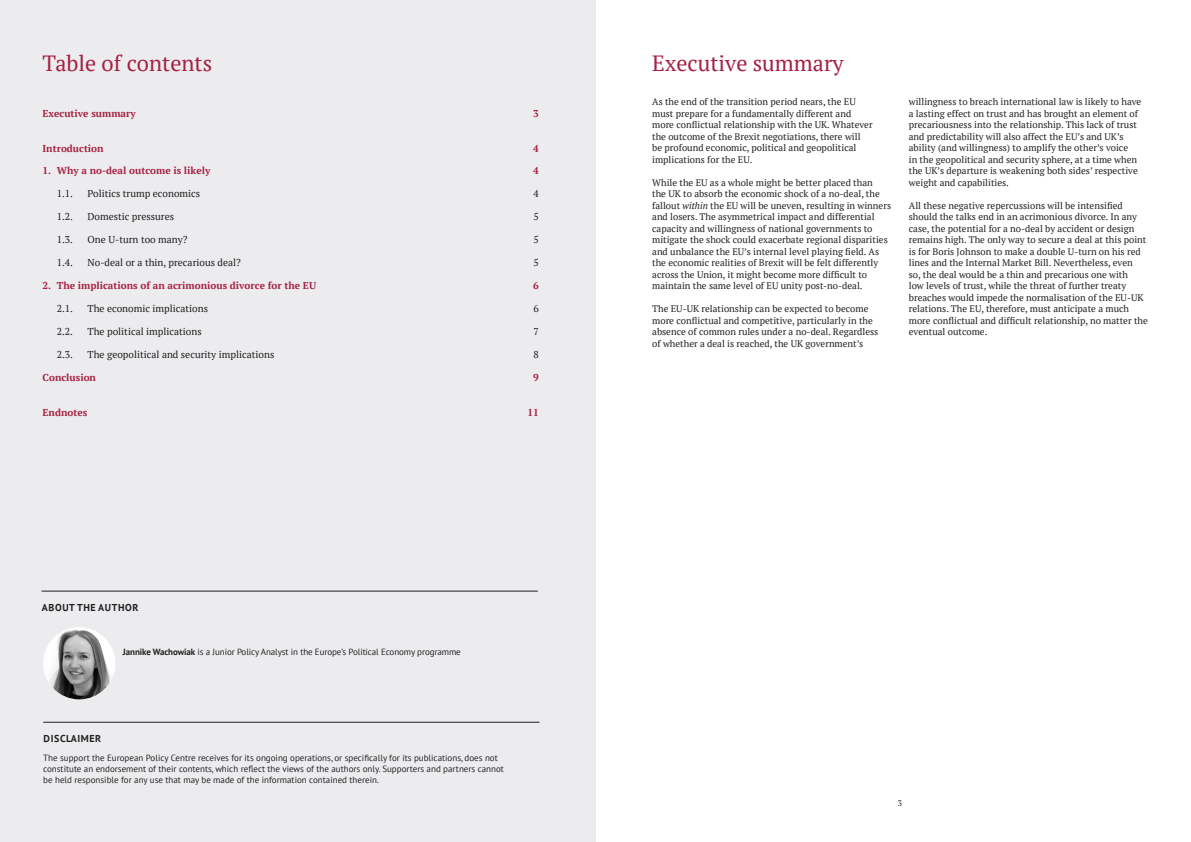
<style>
.page{position:relative;width:1191px;height:842px;background:#fff}
.page>*{position:absolute;margin:0;border:0;box-sizing:border-box;transform-origin:0 0}
.t1{font:22px "PT Serif";color:#a62143}
.t2{font:10px "PT Serif";color:#231f20}
.t3{font:700 10px "PT Serif";color:#a62143}
.t4{font:700 10px "PT Sans";letter-spacing:.06em;color:#231f20}
.t5{font:9.5px/11.5px "PT Serif";color:#231f20}
.t6{font:9px/11px "PT Sans";color:#231f20}
.t7{font:8px "PT Serif";color:#231f20}
.s1{font-weight:700}
.s2{font-style:italic}
</style>
<div class="page">
<div style="left:0;top:0;width:595px;height:842px;background:#ececee"></div>
<hr style="left:43px;top:722px;width:496px;height:1px;background:#231f20">
<hr style="left:42px;top:591px;width:496px;height:1px;background:#231f20">
<img style="left:43px;top:627px;width:72px;height:72px;border-radius:36px">
<h1 class="t1" style="left:43px;top:48px;width:171px">Table of contents</h1>
<p class="t3" style="left:43px;top:106px;width:95px">Executive summary</p>
<p class="t3" style="left:533px;top:106px;width:7px">3</p>
<p class="t3" style="left:43px;top:141px;width:63px">Introduction</p>
<p class="t3" style="left:533px;top:141px;width:7px">4</p>
<p class="t3" style="left:43px;top:164px;width:169px">1. Why a no-deal outcome is likely</p>
<p class="t3" style="left:533px;top:164px;width:7px">4</p>
<p class="t2" style="left:57px;top:187px;width:18px">1.1.</p>
<p class="t2" style="left:88px;top:187px;width:114px">Politics trump economics</p>
<p class="t2" style="left:533px;top:187px;width:7px">4</p>
<p class="t2" style="left:57px;top:210px;width:18px">1.2.</p>
<p class="t2" style="left:88px;top:210px;width:88px">Domestic pressures</p>
<p class="t2" style="left:533px;top:210px;width:7px">5</p>
<p class="t2" style="left:57px;top:233px;width:18px">1.3.</p>
<p class="t2" style="left:88px;top:233px;width:102px">One U-turn too many?</p>
<p class="t2" style="left:533px;top:233px;width:7px">5</p>
<p class="t2" style="left:57px;top:256px;width:18px">1.4.</p>
<p class="t2" style="left:88px;top:256px;width:155px">No-deal or a thin, precarious deal?</p>
<p class="t2" style="left:533px;top:256px;width:7px">5</p>
<p class="t3" style="left:43px;top:279px;width:275px">2. The implications of an acrimonious divorce for the EU</p>
<p class="t3" style="left:533px;top:279px;width:7px">6</p>
<p class="t2" style="left:57px;top:302px;width:18px">2.1.</p>
<p class="t2" style="left:88px;top:302px;width:122px">The economic implications</p>
<p class="t2" style="left:533px;top:302px;width:7px">6</p>
<p class="t2" style="left:57px;top:325px;width:18px">2.2.</p>
<p class="t2" style="left:88px;top:325px;width:116px">The political implications</p>
<p class="t2" style="left:533px;top:325px;width:7px">7</p>
<p class="t2" style="left:57px;top:348px;width:18px">2.3.</p>
<p class="t2" style="left:88px;top:348px;width:188px">The geopolitical and security implications</p>
<p class="t2" style="left:533px;top:348px;width:7px">8</p>
<p class="t3" style="left:43px;top:371px;width:55px">Conclusion</p>
<p class="t3" style="left:533px;top:371px;width:7px">9</p>
<p class="t3" style="left:43px;top:406px;width:46px">Endnotes</p>
<p class="t3" style="left:527px;top:406px;width:13px">11</p>
<p class="t4" style="left:42px;top:601px;width:98px">ABOUT THE AUTHOR</p>
<p class="t6" style="left:123px;top:646px;width:339px"><span class="s1">Jannike Wachowiak</span> is a Junior Policy Analyst in the Europe’s Political Economy programme</p>
<p class="t4" style="left:44px;top:732px;width:59px">DISCLAIMER</p>
<p class="t6" style="left:43px;top:752px;width:462px">The support the European Policy Centre receives for its ongoing operations, or specifically for its publications, does not constitute an endorsement of their contents, which reflect the views of the authors only. Supporters and partners cannot be held responsible for any use that may be made of the information contained therein.</p>
<h1 class="t1" style="left:652px;top:48px;width:193px">Executive summary</h1>
<p class="t5" style="left:652px;top:96px;width:222px">As the end of the transition period nears, the EU must prepare for a fundamentally different and more conflictual relationship with the UK. Whatever the outcome of the Brexit negotiations, there will be profound economic, political and geopolitical implications for the EU.</p>
<p class="t5" style="left:652px;top:176px;width:240px">While the EU as a whole might be better placed than<br>the UK to absorb the economic shock of a no-deal, the fallout <span class="s2">within</span> the EU will be uneven, resulting in winners and losers. The asymmetrical impact and differential capacity and willingness of national governments to mitigate the shock could exacerbate regional disparities and unbalance the EU’s internal level playing field. As the economic realities of Brexit will be felt differently across the Union, it might become more difficult to maintain the same level of EU unity post-no-deal.</p>
<p class="t5" style="left:652px;top:303px;width:228px">The EU-UK relationship can be expected to become more conflictual and competitive, particularly in the absence of common rules under a no-deal. Regardless of whether a deal is reached, the UK government’s</p>
<p class="t5" style="left:909px;top:96px;width:234px">willingness to breach international law is likely to have a lasting effect on trust and has brought an element of precariousness into the relationship. This lack of trust and predictability will also affect the EU’s and UK’s ability (and willingness) to amplify the other’s voice<br>in the geopolitical and security sphere, at a time when the UK’s departure is weakening both sides’ respective weight and capabilities.</p>
<p class="t5" style="left:909px;top:199px;width:241px">All these negative repercussions will be intensified should the talks end in an acrimonious divorce. In any case, the potential for a no-deal by accident or design remains high. The only way to secure a deal at this point is for Boris Johnson to make a double U-turn on his red lines and the Internal Market Bill. Nevertheless, even<br>so, the deal would be a thin and precarious one with<br>low levels of trust, while the threat of further treaty breaches would impede the normalisation of the EU-UK relations. The EU, therefore, must anticipate a much more conflictual and difficult relationship, no matter the eventual outcome.</p>
<p class="t7" style="left:898px;top:798px;width:6px">3</p>
</div>
